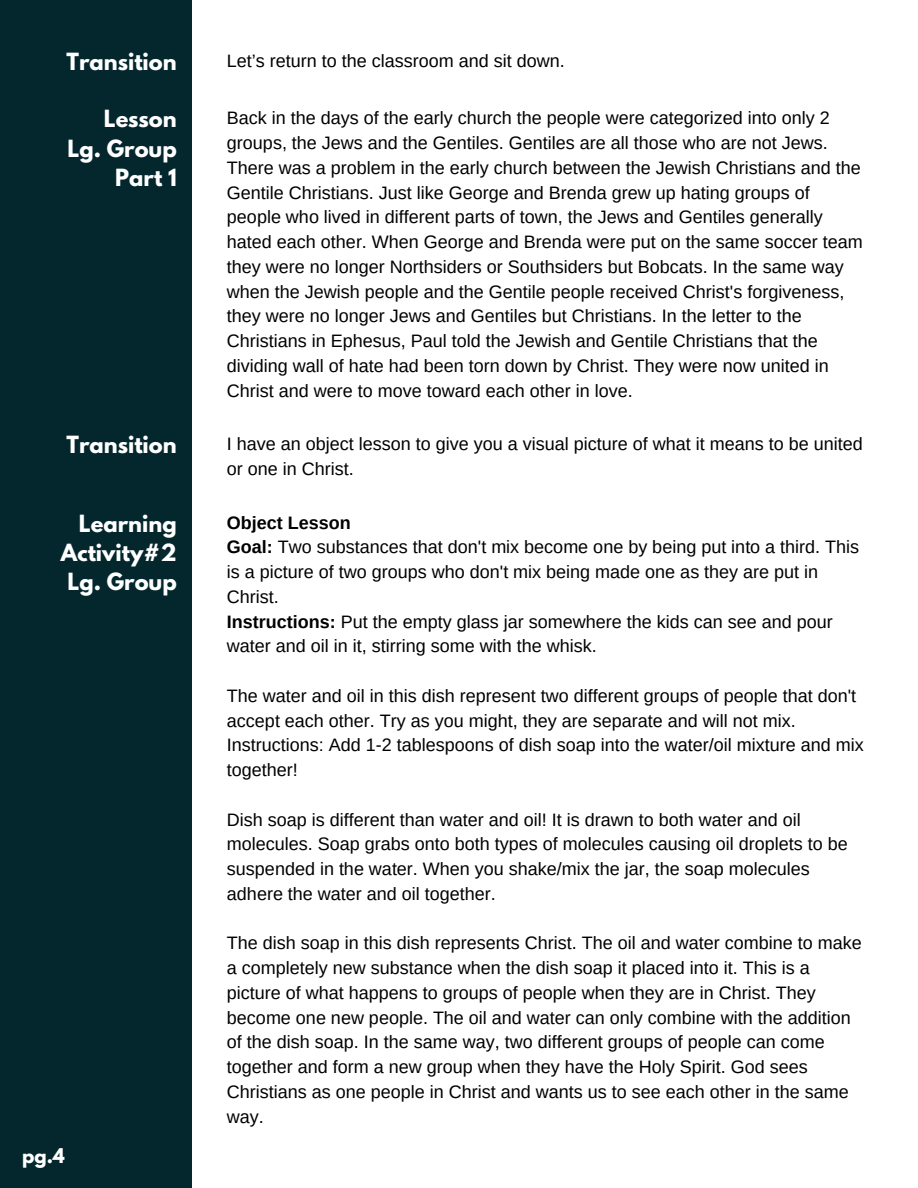
<style>
.page{position:relative;width:918px;height:1188px;background:#fff}
.page>*{position:absolute;margin:0;border:0;box-sizing:border-box;transform-origin:0 0}
.t1{font:700 21px/29.2px "League Spartan";color:#fff;text-align:right}
.t2{font:18px/24.8px "Arimo";color:#000}
.t3{font:700 18px "Arimo";color:#000}
.t4{font:700 18px "League Spartan";color:#fff}
.s1{font-weight:700}
</style>
<div class="page">
<div style="left:0;top:0;width:191px;height:1188px;background:#03272d"></div>
<p class="t1" style="left:67px;top:50px;width:112px">Transition</p>
<h1 class="t2" style="left:227px;top:48px;width:339px">Let’s return to the classroom and sit down.</h1>
<p class="t1" style="left:68px;top:107px;width:111px">Lesson<br>Lg. Group<br>Part 1</p>
<h1 class="t2" style="left:227px;top:106px;width:637px">Back in the days of the early church the people were categorized into only 2 groups, the Jews and the Gentiles. Gentiles are all those who are not Jews.<br>There was a problem in the early church between the Jewish Christians and the Gentile Christians. Just like George and Brenda grew up hating groups of people who lived in different parts of town, the Jews and Gentiles generally hated each other. When George and Brenda were put on the same soccer team they were no longer Northsiders or Southsiders but Bobcats. In the same way when the Jewish people and the Gentile people received Christ's forgiveness, they were no longer Jews and Gentiles but Christians. In the letter to the Christians in Ephesus, Paul told the Jewish and Gentile Christians that the dividing wall of hate had been torn down by Christ. They were now united in Christ and were to move toward each other in love.</h1>
<p class="t1" style="left:67px;top:433px;width:112px">Transition</p>
<h1 class="t2" style="left:227px;top:432px;width:637px">I have an object lesson to give you a visual picture of what it means to be united or one in Christ.</h1>
<p class="t1" style="left:61px;top:511px;width:117px">Learning<br>Activity#2<br>Lg. Group</p>
<h1 class="t3" style="left:227px;top:512px;width:125px">Object Lesson</h1>
<p class="t2" style="left:227px;top:535px;width:634px"><span class="s1">Goal:</span> Two substances that don't mix become one by being put into a third. This is a picture of two groups who don't mix being made one as they are put in<br>Christ.</p>
<p class="t2" style="left:227px;top:609px;width:607px"><span class="s1">Instructions:</span> Put the empty glass jar somewhere the kids can see and pour water and oil in it, stirring some with the whisk.</p>
<p class="t2" style="left:227px;top:683px;width:631px">The water and oil in this dish represent two different groups of people that don't accept each other. Try as you might, they are separate and will not mix.</p>
<p class="t2" style="left:227px;top:733px;width:638px">Instructions: Add 1-2 tablespoons of dish soap into the water/oil mixture and mix together!</p>
<p class="t2" style="left:227px;top:807px;width:622px">Dish soap is different than water and oil! It is drawn to both water and oil molecules. Soap grabs onto both types of molecules causing oil droplets to be suspended in the water. When you shake/mix the jar, the soap molecules adhere the water and oil together.</p>
<p class="t2" style="left:227px;top:931px;width:636px">The dish soap in this dish represents Christ. The oil and water combine to make a completely new substance when the dish soap it placed into it. This is a picture of what happens to groups of people when they are in Christ. They become one new people. The oil and water can only combine with the addition of the dish soap. In the same way, two different groups of people can come together and form a new group when they have the Holy Spirit. God sees Christians as one people in Christ and wants us to see each other in the same way.</p>
<h2 class="t4" style="left:22px;top:1146px;width:44px">pg.4</h2>
</div>
